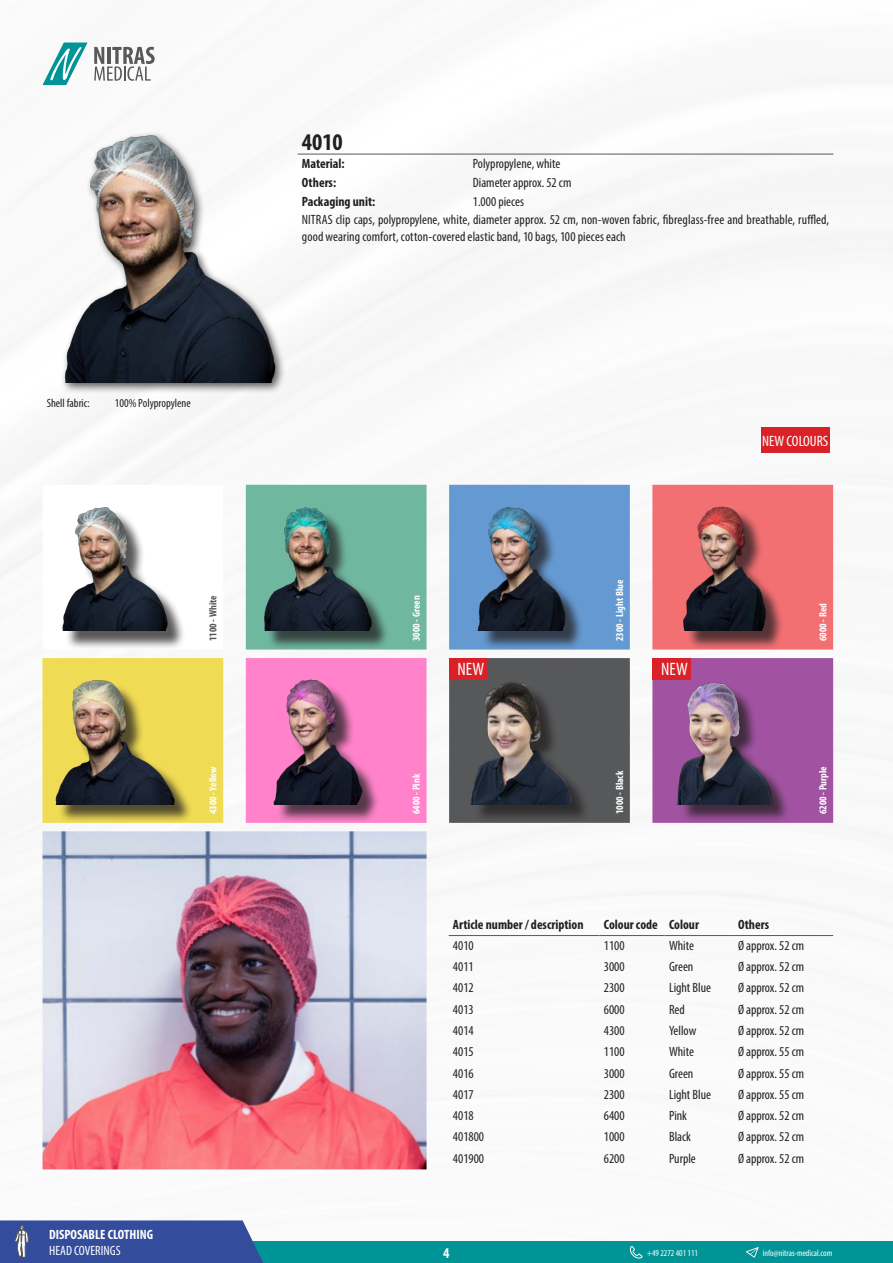
<style>
.page{position:relative;width:893px;height:1263px;background:#fff}
.page>*{position:absolute;margin:0;border:0;box-sizing:border-box;transform-origin:0 0}
.t1{font:700 condensed 24px "Myriad Pro";color:#231f20}
.t2{font:condensed 18px "Myriad Pro";letter-spacing:.005em;color:#fff}
.t3{font:condensed 15px "Myriad Pro";color:#fff}
.t4{font:700 condensed 15px "Myriad Pro";color:#fff}
.Artikeltext{font:condensed 13.5px/16.2px "Myriad Pro";color:#231f20}
.t5{font:700 condensed 13.5px "Myriad Pro";color:#231f20}
.t6{font:700 condensed 13.5px "Myriad Pro";color:#fff}
.t7{font:condensed 13.5px "Myriad Pro";color:#fff}
.t8{font:condensed 12px "Myriad Pro";color:#231f20}
.t9{font:700 condensed 10.5px "Myriad Pro";color:#fff}
.t10{font:700 condensed 10.5px "Myriad Pro";color:#57585a}
.t11{font:condensed 9px "Myriad Pro";color:#fff}
</style>
<div class="page">
<img style="left:0;top:42px;width:893px;height:1200px">
<div style="left:0;top:1242px;width:893px;height:21px;background:#009497"></div>
<svg style="left:0;top:1220px;width:270px;height:43px;background:#3e58a0"></svg>
<svg style="left:43px;top:43px;width:45px;height:42px"></svg>
<svg style="left:94px;top:47px;width:61px;height:34px"></svg>
<svg style="left:630px;top:1246px;width:12px;height:13px"></svg>
<svg style="left:746px;top:1247px;width:13px;height:11px"></svg>
<div style="left:60px;top:131px;width:226px;height:263px;background:#231f20;opacity:.75"></div>
<img style="left:43px;top:128px;width:255px;height:255px">
<svg style="left:43px;top:485px;width:180px;height:164px"></svg>
<div style="left:246px;top:485px;width:181px;height:164px;background:#70b7a0"></div>
<div style="left:449px;top:485px;width:181px;height:164px;background:#6599d1"></div>
<div style="left:652px;top:485px;width:181px;height:164px;background:#f26f72"></div>
<div style="left:43px;top:658px;width:180px;height:165px;background:#efdb54"></div>
<div style="left:246px;top:658px;width:181px;height:165px;background:#ff82ca"></div>
<div style="left:449px;top:658px;width:181px;height:165px;background:#57585a"></div>
<div style="left:652px;top:658px;width:181px;height:165px;background:#a153a1"></div>
<div style="left:65px;top:510px;width:121px;height:139px;background:#231f20;opacity:.75"></div>
<img style="left:51px;top:503px;width:128px;height:128px">
<div style="left:267px;top:510px;width:123px;height:139px;background:#231f20;opacity:.75"></div>
<img style="left:254px;top:503px;width:128px;height:128px">
<div style="left:481px;top:510px;width:103px;height:139px;background:#231f20;opacity:.75"></div>
<img style="left:458px;top:503px;width:127px;height:128px">
<div style="left:686px;top:509px;width:98px;height:140px;background:#231f20;opacity:.75"></div>
<img style="left:661px;top:503px;width:127px;height:128px">
<div style="left:58px;top:683px;width:135px;height:140px;background:#231f20;opacity:.75"></div>
<img style="left:51px;top:677px;width:128px;height:127px">
<div style="left:277px;top:683px;width:104px;height:139px;background:#231f20;opacity:.75"></div>
<img style="left:254px;top:677px;width:128px;height:127px">
<div style="left:473px;top:685px;width:117px;height:138px;background:#231f20;opacity:.75"></div>
<img style="left:458px;top:677px;width:127px;height:127px">
<div style="left:680px;top:685px;width:110px;height:137px;background:#231f20;opacity:.75"></div>
<img style="left:661px;top:677px;width:127px;height:127px">
<img style="left:43px;top:831px;width:384px;height:338px">
<hr style="left:449px;top:935px;width:151px;height:1px;background:#57585a">
<hr style="left:600px;top:935px;width:65px;height:1px;background:#57585a">
<hr style="left:665px;top:935px;width:69px;height:1px;background:#57585a">
<hr style="left:734px;top:935px;width:99px;height:1px;background:#57585a">
<hr style="left:298px;top:154px;width:171px;height:1px;background:#57585a">
<hr style="left:469px;top:154px;width:364px;height:1px;background:#57585a">
<div style="left:761px;top:427px;width:68px;height:26px;background:#da2128"></div>
<div style="left:449px;top:658px;width:38px;height:21px;background:#da2128"></div>
<div style="left:653px;top:658px;width:38px;height:21px;background:#da2128"></div>
<p class="t1" style="left:302px;top:127px;width:42px">4010</p>
<p class="t5" style="left:302px;top:156px;width:44px">Material:</p>
<p class="Artikeltext" style="left:473px;top:156px;width:89px">Polypropylene, white</p>
<p class="t5" style="left:302px;top:174px;width:36px">Others:</p>
<p class="Artikeltext" style="left:473px;top:174px;width:100px">Diameter approx. 52 cm</p>
<p class="t5" style="left:302px;top:193px;width:75px">Packaging unit:</p>
<p class="Artikeltext" style="left:473px;top:193px;width:53px">1.000 pieces</p>
<p class="Artikeltext" style="left:302px;top:212px;width:529px">NITRAS clip caps, polypropylene, white, diameter approx. 52 cm, non-woven fabric, fibreglass-free and breathable, ruffled, good wearing comfort, cotton-covered elastic band, 10 bags, 100 pieces each</p>
<p class="t8" style="left:47px;top:396px;width:45px">Shell fabric:</p>
<p class="t8" style="left:115px;top:396px;width:77px">100% Polypropylene</p>
<p class="t3" style="left:762px;top:432px;width:68px">NEW COLOURS</p>
<p class="t6" style="left:49px;top:1226px;width:106px">DISPOSABLE CLOTHING</p>
<p class="t7" style="left:49px;top:1242px;width:73px">HEAD COVERINGS</p>
<p class="t10" style="left:206px;top:641px;width:47px;rotate:-90deg">1100 - White</p>
<p class="t9" style="left:410px;top:641px;width:47px;rotate:-90deg">3000 - Green</p>
<p class="t9" style="left:613px;top:641px;width:63px;rotate:-90deg">2300 - Light Blue</p>
<p class="t2" style="left:458px;top:659px;width:28px">NEW</p>
<p class="t2" style="left:661px;top:659px;width:28px">NEW</p>
<p class="t9" style="left:816px;top:641px;width:39px;rotate:-90deg">6000 - Red</p>
<p class="t9" style="left:206px;top:814px;width:49px;rotate:-90deg">4300 - Yellow</p>
<p class="t9" style="left:410px;top:814px;width:42px;rotate:-90deg">6400 - Pink</p>
<p class="t9" style="left:613px;top:814px;width:45px;rotate:-90deg">1000 - Black</p>
<p class="t9" style="left:816px;top:814px;width:50px;rotate:-90deg">6200 - Purple</p>
<p class="t5" style="left:453px;top:916px;width:132px">Article number / description</p>
<p class="t5" style="left:604px;top:916px;width:56px">Colour code</p>
<p class="t5" style="left:669px;top:916px;width:32px">Colour</p>
<p class="t5" style="left:738px;top:916px;width:33px">Others</p>
<p class="Artikeltext" style="left:453px;top:937px;width:22px">4010</p>
<p class="Artikeltext" style="left:604px;top:937px;width:22px">1100</p>
<p class="Artikeltext" style="left:669px;top:937px;width:26px">White</p>
<p class="Artikeltext" style="left:738px;top:937px;width:68px">Ø approx. 52 cm</p>
<p class="Artikeltext" style="left:453px;top:958px;width:22px">4011</p>
<p class="Artikeltext" style="left:604px;top:958px;width:22px">3000</p>
<p class="Artikeltext" style="left:669px;top:958px;width:26px">Green</p>
<p class="Artikeltext" style="left:738px;top:958px;width:68px">Ø approx. 52 cm</p>
<p class="Artikeltext" style="left:453px;top:980px;width:22px">4012</p>
<p class="Artikeltext" style="left:604px;top:980px;width:22px">2300</p>
<p class="Artikeltext" style="left:669px;top:980px;width:43px">Light Blue</p>
<p class="Artikeltext" style="left:738px;top:980px;width:68px">Ø approx. 52 cm</p>
<p class="Artikeltext" style="left:453px;top:1001px;width:22px">4013</p>
<p class="Artikeltext" style="left:604px;top:1001px;width:22px">6000</p>
<p class="Artikeltext" style="left:669px;top:1001px;width:17px">Red</p>
<p class="Artikeltext" style="left:738px;top:1001px;width:68px">Ø approx. 52 cm</p>
<p class="Artikeltext" style="left:453px;top:1022px;width:22px">4014</p>
<p class="Artikeltext" style="left:604px;top:1022px;width:22px">4300</p>
<p class="Artikeltext" style="left:669px;top:1022px;width:29px">Yellow</p>
<p class="Artikeltext" style="left:738px;top:1022px;width:68px">Ø approx. 52 cm</p>
<p class="Artikeltext" style="left:453px;top:1043px;width:22px">4015</p>
<p class="Artikeltext" style="left:604px;top:1043px;width:22px">1100</p>
<p class="Artikeltext" style="left:669px;top:1043px;width:26px">White</p>
<p class="Artikeltext" style="left:738px;top:1043px;width:68px">Ø approx. 55 cm</p>
<p class="Artikeltext" style="left:453px;top:1065px;width:22px">4016</p>
<p class="Artikeltext" style="left:604px;top:1065px;width:22px">3000</p>
<p class="Artikeltext" style="left:669px;top:1065px;width:26px">Green</p>
<p class="Artikeltext" style="left:738px;top:1065px;width:68px">Ø approx. 55 cm</p>
<p class="Artikeltext" style="left:453px;top:1086px;width:22px">4017</p>
<p class="Artikeltext" style="left:604px;top:1086px;width:22px">2300</p>
<p class="Artikeltext" style="left:669px;top:1086px;width:43px">Light Blue</p>
<p class="Artikeltext" style="left:738px;top:1086px;width:68px">Ø approx. 55 cm</p>
<p class="Artikeltext" style="left:453px;top:1107px;width:22px">4018</p>
<p class="Artikeltext" style="left:604px;top:1107px;width:22px">6400</p>
<p class="Artikeltext" style="left:669px;top:1107px;width:20px">Pink</p>
<p class="Artikeltext" style="left:738px;top:1107px;width:68px">Ø approx. 52 cm</p>
<p class="Artikeltext" style="left:453px;top:1128px;width:33px">401800</p>
<p class="Artikeltext" style="left:604px;top:1128px;width:22px">1000</p>
<p class="Artikeltext" style="left:669px;top:1128px;width:24px">Black</p>
<p class="Artikeltext" style="left:738px;top:1128px;width:68px">Ø approx. 52 cm</p>
<p class="Artikeltext" style="left:453px;top:1150px;width:33px">401900</p>
<p class="Artikeltext" style="left:604px;top:1150px;width:22px">6200</p>
<p class="Artikeltext" style="left:669px;top:1150px;width:28px">Purple</p>
<p class="Artikeltext" style="left:738px;top:1150px;width:68px">Ø approx. 52 cm</p>
<p class="t4" style="left:443px;top:1243px;width:8px">4</p>
<p class="t11" style="left:647px;top:1247px;width:53px">+49 2272 401 111</p>
<p class="t11" style="left:763px;top:1247px;width:71px">info@nitras-medical.com</p>
</div>
